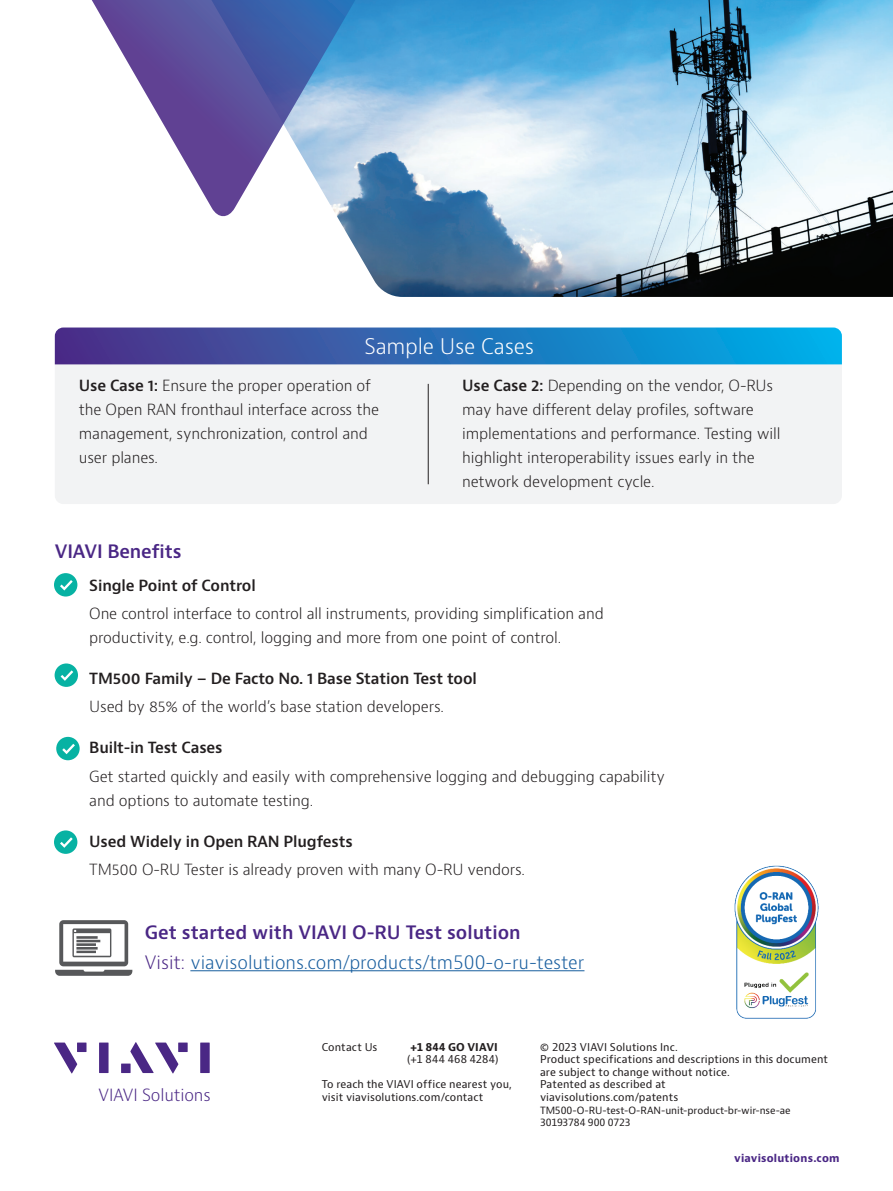
<style>
.page{position:relative;width:893px;height:1191px;background:#fff}
.page>*{position:absolute;margin:0;border:0;box-sizing:border-box;transform-origin:0 0}
.P_10_16{font:300 21px "Bernino Sans";letter-spacing:-.01em;color:#fff}
.P_Intro_12_20{font:300 18px/30px "Bernino Sans";color:#175d9e}
.H2_Heading_Purple_12{font:600 18px "Bernino Sans";letter-spacing:-.01em;color:#4a2785}
.t1{font:300 16.35px "Bernino Sans";letter-spacing:-.01em;color:#4a2785}
.P_10_16-2{font:300 15px/24px "Bernino Sans";letter-spacing:-.01em;color:#231f20}
.P_10_16-3{font:600 15px "Bernino Sans";letter-spacing:-.01em;color:#231f20}
.t2{font:10.5px/12.6px "Bernino Sans";letter-spacing:.01em;color:#231f20}
.t3{font:700 10.5px "Bernino Sans";letter-spacing:.02em;color:#4a2785}
.t4{font:700 10.5px "Bernino Sans";letter-spacing:.015em;color:#231f20}
.t5{font:9.75px/12.6px "Bernino Sans";letter-spacing:-.01em;color:#231f20}
.s1{font-weight:600}
.s2{font-weight:600;color:#4a2785}
.s3{color:#4a2785}
</style>
<div class="page">
<svg style="left:54px;top:1042px;width:23px;height:31px"></svg>
<div style="left:77px;top:1042px;width:10px;height:10px;background:#4a2785"></div>
<div style="left:99px;top:1042px;width:10px;height:31px;background:#4a2785"></div>
<div style="left:178px;top:1042px;width:10px;height:10px;background:#4a2785"></div>
<div style="left:200px;top:1042px;width:10px;height:31px;background:#4a2785"></div>
<svg style="left:130px;top:1042px;width:48px;height:31px"></svg>
<div style="left:121px;top:1063px;width:10px;height:10px;background:#4a2785"></div>
<div style="left:55px;top:364px;width:787px;height:140px;background:#f2f3f4"></div>
<svg style="left:55px;top:327px;width:787px;height:37px;background:#2971b8"></svg>
<svg style="left:54px;top:573px;width:23px;height:23px"></svg>
<svg style="left:55px;top:663px;width:23px;height:24px"></svg>
<svg style="left:56px;top:737px;width:24px;height:23px"></svg>
<hr style="left:428px;top:384px;width:1px;height:100px;background:#231f20">
<img style="left:734px;top:865px;width:85px;height:154px">
<hr style="left:190px;top:970px;width:394px;height:1px;background:#175d9e">
<svg style="left:54px;top:830px;width:23px;height:24px"></svg>
<img style="left:338px;top:0;width:555px;height:297px">
<svg style="left:91px;top:0;width:339px;height:219px"></svg>
<svg style="left:55px;top:920px;width:77px;height:55px"></svg>
<p class="P_10_16" style="left:364px;top:332px;width:171px">Sample Use Cases</p>
<p class="P_10_16-2" style="left:79px;top:374px;width:302px"><span class="s1">Use Case 1:</span> Ensure the proper operation of the Open RAN fronthaul interface across the management, synchronization, control and user planes.</p>
<p class="P_10_16-2" style="left:462px;top:374px;width:320px"><span class="s1">Use Case 2:</span> Depending on the vendor, O-RUs may have different delay profiles, software implementations and performance. Testing will highlight interoperability issues early in the network development cycle.</p>
<p class="H2_Heading_Purple_12" style="left:55px;top:540px;width:128px">VIAVI Benefits</p>
<p class="P_10_16-3" style="left:89px;top:575px;width:168px">Single Point of Control</p>
<p class="P_10_16-2" style="left:89px;top:602px;width:516px">One control interface to control all instruments, providing simplification and productivity, e.g. control, logging and more from one point of control.</p>
<p class="P_10_16-3" style="left:89px;top:669px;width:389px">TM500 Family – De Facto No. 1 Base Station Test tool</p>
<p class="P_10_16-2" style="left:89px;top:695px;width:356px">Used by 85% of the world’s base station developers.</p>
<p class="P_10_16-3" style="left:89px;top:738px;width:135px">Built-in Test Cases</p>
<p class="P_10_16-2" style="left:89px;top:764px;width:577px">Get started quickly and easily with comprehensive logging and debugging capability and options to automate testing.</p>
<p class="P_10_16-3" style="left:89px;top:831px;width:265px">Used Widely in Open RAN Plugfests</p>
<p class="P_10_16-2" style="left:89px;top:857px;width:437px">TM500 O-RU Tester is already proven with many O-RU vendors.</p>
<p class="P_Intro_12_20" style="left:145px;top:917px;width:441px"><span class="s2">Get started with VIAVI O-RU Test solution<br></span><span class="s3">Visit:</span> viavisolutions.com/products/tm500-o-ru-tester</p>
<p class="t1" style="left:99px;top:1084px;width:114px">VIAVI Solutions</p>
<p class="t2" style="left:322px;top:1040px;width:57px">Contact Us</p>
<p class="t4" style="left:410px;top:1040px;width:89px">+1 844 GO VIAVI</p>
<p class="t2" style="left:407px;top:1053px;width:93px">(+1 844 468 4284)</p>
<p class="t2" style="left:322px;top:1078px;width:192px">To reach the VIAVI office nearest you, visit viavisolutions.com/contact</p>
<p class="t2" style="left:540px;top:1040px;width:289px">© 2023 VIAVI Solutions Inc.<br>Product specifications and descriptions in this document are subject to change without notice.<br>Patented as described at<br>viavisolutions.com/patents</p>
<p class="t5" style="left:540px;top:1104px;width:252px">TM500-O-RU-test-O-RAN-unit-product-br-wir-nse-ae<br>30193784 900 0723</p>
<p class="t3" style="left:734px;top:1151px;width:107px">viavisolutions.com</p>
</div>
